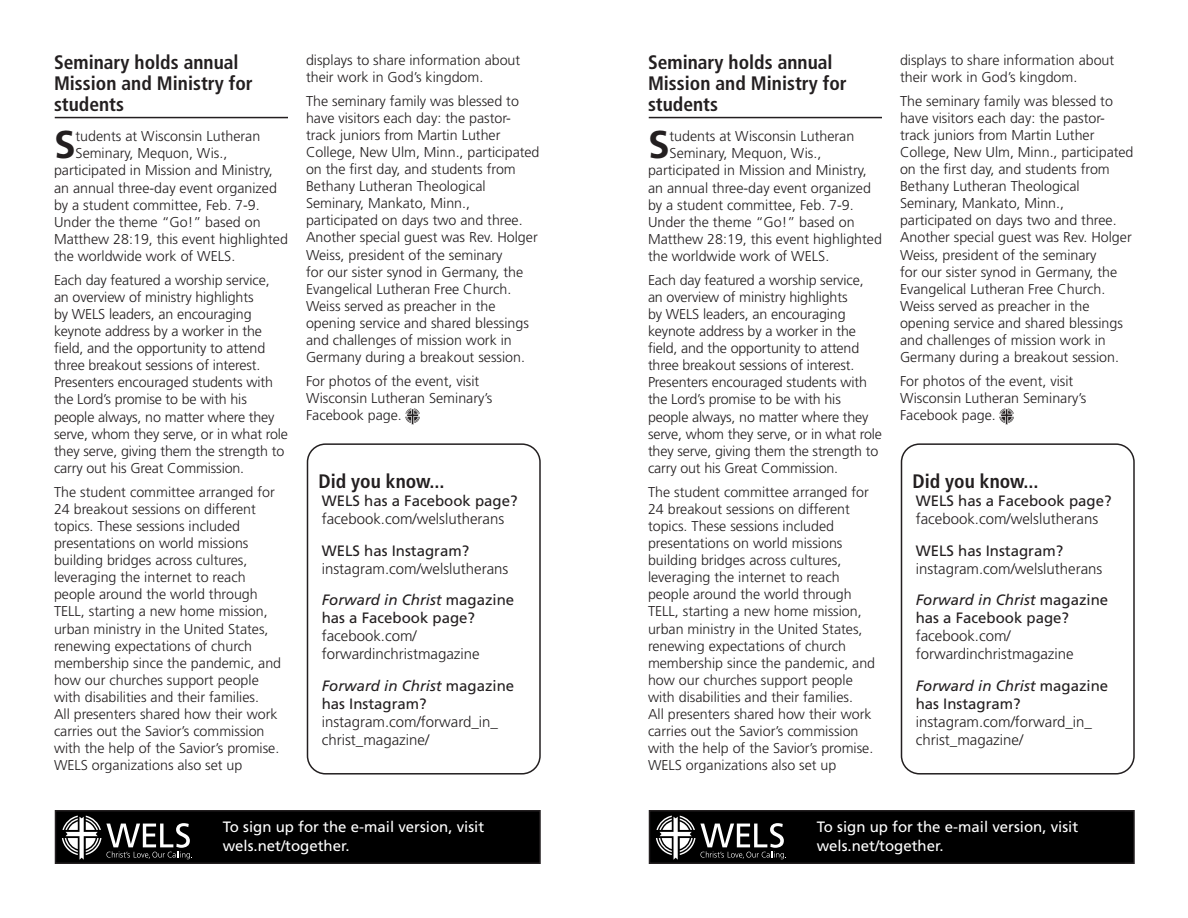
<style>
.page{position:relative;width:1188px;height:918px;background:#fff}
.page>*{position:absolute;margin:0;border:0;box-sizing:border-box;transform-origin:0 0}
.Together_text{font:700 38.7px "Frutiger LT Std";color:#231f20}
.Together_Head{font:700 condensed 19.5px/21px "Frutiger LT Std";color:#231f20}
.Together_text-2{font:300 15px/18px "Frutiger LT Std";color:#231f20}
.Together_text-3{font:15px/18px "Frutiger LT Std";color:#231f20}
.t1{font:15px/18.8px "Frutiger LT Std";color:#fff}
.Together_text-4{font:300 14.25px/17.1px "Frutiger LT Std";color:#231f20}
.s1{font-weight:400}
.s2{font-style:italic}
.s3{font-weight:400;font-style:italic}
</style>
<div class="page">
<div style="left:56px;top:811px;width:484px;height:52px;background:#000"></div>
<div style="left:55px;top:810px;width:486px;height:54px;border:2px solid #231f20"></div>
<svg style="left:62px;top:816px;width:130px;height:44px"></svg>
<div style="left:650px;top:811px;width:484px;height:52px;background:#000"></div>
<div style="left:649px;top:810px;width:486px;height:54px;border:2px solid #231f20"></div>
<svg style="left:656px;top:816px;width:130px;height:44px"></svg>
<div style="left:307px;top:443px;width:234px;height:332px;border:2px solid #231f20;border-radius:18px"></div>
<div style="left:901px;top:443px;width:234px;height:332px;border:2px solid #231f20;border-radius:18px"></div>
<svg style="left:405px;top:408px;width:15px;height:17px"></svg>
<svg style="left:999px;top:408px;width:15px;height:17px"></svg>
<hr style="left:55px;top:117px;width:233px;height:1px;background:#231f20">
<hr style="left:649px;top:117px;width:233px;height:1px;background:#231f20">
<p class="Together_Head" style="left:54px;top:51px;width:200px">Seminary holds annual<br>Mission and Ministry for students</p>
<p class="Together_text" style="left:54px;top:122px;width:23px">S</p>
<p class="Together_text-4" style="left:76px;top:128px;width:186px">tudents at Wisconsin Lutheran</p>
<p class="Together_text-4" style="left:76px;top:145px;width:153px">Seminary, Mequon, Wis.,</p>
<p class="Together_text-4" style="left:54px;top:162px;width:220px">participated in Mission and Ministry,</p>
<p class="Together_text-4" style="left:54px;top:179px;width:225px">an annual three-day event organized</p>
<p class="Together_text-4" style="left:54px;top:196px;width:207px">by a student committee, Feb. 7-9.</p>
<p class="Together_text-4" style="left:54px;top:213px;width:208px">Under the theme “Go!” based on</p>
<p class="Together_text-4" style="left:54px;top:231px;width:235px">Matthew 28:19, this event highlighted</p>
<p class="Together_text-4" style="left:54px;top:248px;width:183px">the worldwide work of WELS.</p>
<p class="Together_text-4" style="left:54px;top:272px;width:236px">Each day featured a worship service, an overview of ministry highlights<br>by WELS leaders, an encouraging keynote address by a worker in the field, and the opportunity to attend three breakout sessions of interest.<br>Presenters encouraged students with the Lord’s promise to be with his people always, no matter where they serve, whom they serve, or in what role they serve, giving them the strength to carry out his Great Commission.</p>
<p class="Together_text-4" style="left:54px;top:483px;width:229px">The student committee arranged for 24 breakout sessions on different topics. These sessions included presentations on world missions building bridges across cultures, leveraging the internet to reach people around the world through TELL, starting a new home mission, urban ministry in the United States, renewing expectations of church membership since the pandemic, and how our churches support people with disabilities and their families.<br>All presenters shared how their work carries out the Savior’s commission with the help of the Savior’s promise.<br>WELS organizations also set up</p>
<p class="Together_text-4" style="left:306px;top:51px;width:216px">displays to share information about their work in God’s kingdom.</p>
<p class="Together_text-4" style="left:306px;top:92px;width:235px">The seminary family was blessed to have visitors each day: the pastor&shy;track juniors from Martin Luther College, New Ulm, Minn., participated on the first day, and students from Bethany Lutheran Theological Seminary, Mankato, Minn., participated on days two and three.<br>Another special guest was Rev. Holger Weiss, president of the seminary<br>for our sister synod in Germany, the Evangelical Lutheran Free Church.<br>Weiss served as preacher in the opening service and shared blessings and challenges of mission work in Germany during a breakout session.</p>
<p class="Together_text-4" style="left:306px;top:373px;width:188px">For photos of the event, visit<br>Wisconsin Lutheran Seminary’s<br>Facebook page.</p>
<p class="Together_Head" style="left:318px;top:471px;width:128px">Did you know...</p>
<p class="Together_text-3" style="left:322px;top:492px;width:197px">WELS has a Facebook page?</p>
<p class="Together_text-2" style="left:322px;top:510px;width:184px">facebook.com/welslutherans</p>
<p class="Together_text-2" style="left:322px;top:542px;width:188px"><span class="s1">WELS has Instagram? </span>instagram.com/welslutherans</p>
<p class="Together_text-3" style="left:322px;top:591px;width:194px"><span class="s2">Forward in Christ</span> magazine has a Facebook page?</p>
<p class="Together_text-2" style="left:322px;top:627px;width:160px">facebook.com/ forwardinchristmagazine</p>
<p class="Together_text-2" style="left:322px;top:677px;width:194px"><span class="s3">Forward in Christ</span> <span class="s1">magazine has Instagram? </span>instagram.com/forward_in_ christ_magazine/</p>
<p class="Together_Head" style="left:648px;top:51px;width:200px">Seminary holds annual<br>Mission and Ministry for students</p>
<p class="Together_text" style="left:648px;top:122px;width:23px">S</p>
<p class="Together_text-4" style="left:670px;top:128px;width:186px">tudents at Wisconsin Lutheran</p>
<p class="Together_text-4" style="left:670px;top:145px;width:153px">Seminary, Mequon, Wis.,</p>
<p class="Together_text-4" style="left:648px;top:162px;width:220px">participated in Mission and Ministry,</p>
<p class="Together_text-4" style="left:648px;top:179px;width:225px">an annual three-day event organized</p>
<p class="Together_text-4" style="left:648px;top:196px;width:207px">by a student committee, Feb. 7-9.</p>
<p class="Together_text-4" style="left:648px;top:213px;width:208px">Under the theme “Go!” based on</p>
<p class="Together_text-4" style="left:648px;top:231px;width:235px">Matthew 28:19, this event highlighted</p>
<p class="Together_text-4" style="left:648px;top:248px;width:183px">the worldwide work of WELS.</p>
<p class="Together_text-4" style="left:648px;top:272px;width:236px">Each day featured a worship service, an overview of ministry highlights<br>by WELS leaders, an encouraging keynote address by a worker in the field, and the opportunity to attend three breakout sessions of interest.<br>Presenters encouraged students with the Lord’s promise to be with his people always, no matter where they serve, whom they serve, or in what role they serve, giving them the strength to carry out his Great Commission.</p>
<p class="Together_text-4" style="left:648px;top:483px;width:229px">The student committee arranged for 24 breakout sessions on different topics. These sessions included presentations on world missions building bridges across cultures, leveraging the internet to reach people around the world through TELL, starting a new home mission, urban ministry in the United States, renewing expectations of church membership since the pandemic, and how our churches support people with disabilities and their families.<br>All presenters shared how their work carries out the Savior’s commission with the help of the Savior’s promise.<br>WELS organizations also set up</p>
<p class="Together_text-4" style="left:900px;top:51px;width:216px">displays to share information about their work in God’s kingdom.</p>
<p class="Together_text-4" style="left:900px;top:92px;width:235px">The seminary family was blessed to have visitors each day: the pastor&shy;track juniors from Martin Luther College, New Ulm, Minn., participated on the first day, and students from Bethany Lutheran Theological Seminary, Mankato, Minn., participated on days two and three.<br>Another special guest was Rev. Holger Weiss, president of the seminary<br>for our sister synod in Germany, the Evangelical Lutheran Free Church.<br>Weiss served as preacher in the opening service and shared blessings and challenges of mission work in Germany during a breakout session.</p>
<p class="Together_text-4" style="left:900px;top:373px;width:188px">For photos of the event, visit<br>Wisconsin Lutheran Seminary’s<br>Facebook page.</p>
<p class="Together_Head" style="left:912px;top:471px;width:128px">Did you know...</p>
<p class="Together_text-3" style="left:916px;top:492px;width:197px">WELS has a Facebook page?</p>
<p class="Together_text-2" style="left:916px;top:510px;width:184px">facebook.com/welslutherans</p>
<p class="Together_text-2" style="left:916px;top:542px;width:188px"><span class="s1">WELS has Instagram? </span>instagram.com/welslutherans</p>
<p class="Together_text-3" style="left:916px;top:591px;width:194px"><span class="s2">Forward in Christ</span> magazine has a Facebook page?</p>
<p class="Together_text-2" style="left:916px;top:627px;width:160px">facebook.com/ forwardinchristmagazine</p>
<p class="Together_text-2" style="left:916px;top:677px;width:194px"><span class="s3">Forward in Christ</span> <span class="s1">magazine has Instagram? </span>instagram.com/forward_in_ christ_magazine/</p>
<p class="t1" style="left:223px;top:818px;width:263px">To sign up for the e-mail version, visit wels.net/together.</p>
<p class="t1" style="left:817px;top:818px;width:263px">To sign up for the e-mail version, visit wels.net/together.</p>
</div>
